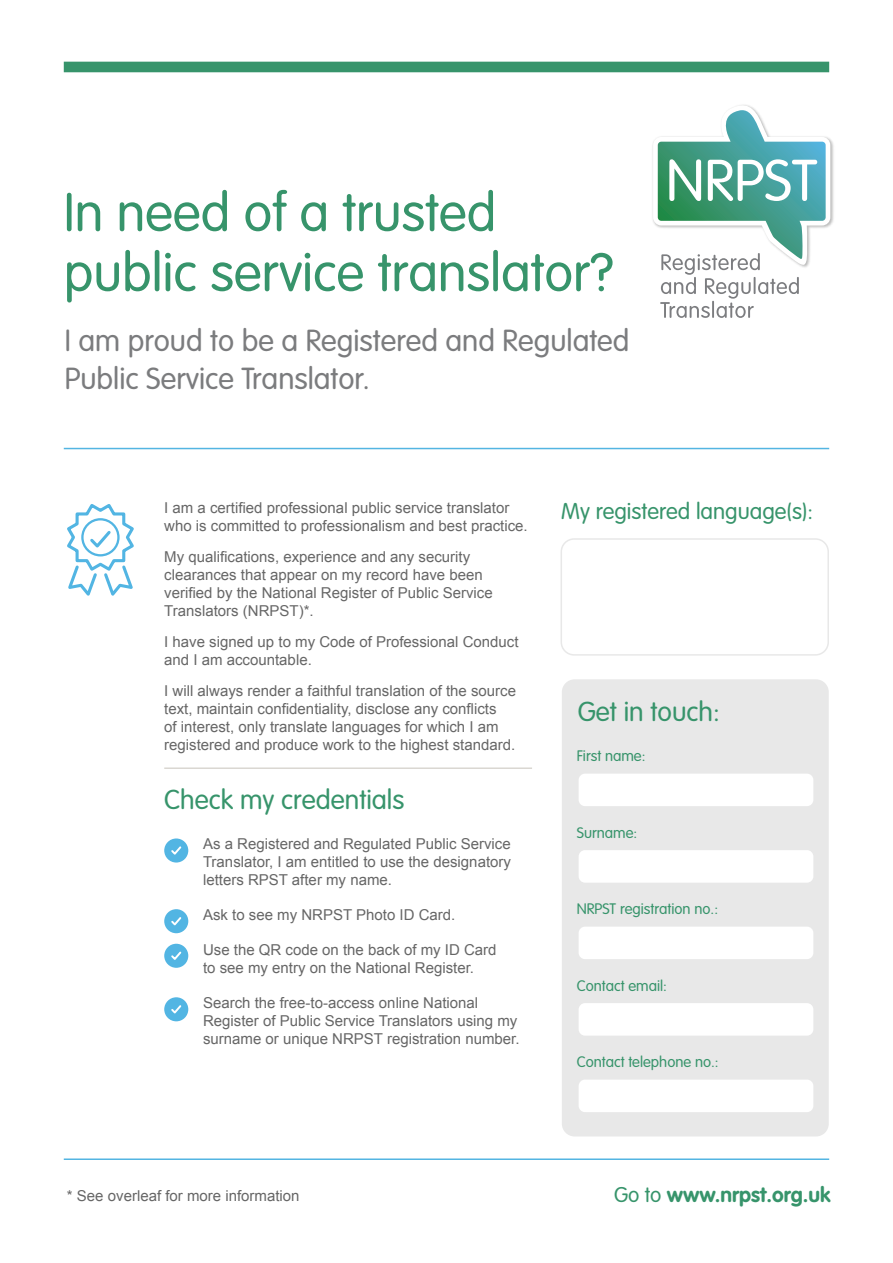
<style>
.page{position:relative;width:893px;height:1263px;background:#fff}
.page>*{position:absolute;margin:0;border:0;box-sizing:border-box;transform-origin:0 0}
.t1{font:300 53.25px/60px "VAG Rounded Std";color:#37946b}
.t2{font:300 30px/37.5px "VAG Rounded Std";color:#7b7c7e}
.t3{font:300 27px "VAG Rounded Std";color:#37946b}
.t4{font:300 22.5px "VAG Rounded Std";color:#37946b}
.t5{font:700 21px "VAG Rounded Std";color:#37946b}
.t6{font:15px/18px "Arial";color:#666}
.t7{font:300 15px "VAG Rounded Std";color:#37946b}
.s1{font-weight:300}
</style>
<div class="page">
<div style="left:64px;top:62px;width:765px;height:10px;background:#37946b"></div>
<hr style="left:64px;top:1158px;width:765px;height:2px;background:#53b5e2">
<img style="left:652px;top:139px;width:182px;height:87px">
<svg style="left:653px;top:105px;width:177px;height:213px"></svg>
<svg style="left:67px;top:504px;width:67px;height:92px"></svg>
<div style="left:562px;top:679px;width:267px;height:457px;background:#e8e8e8;border-radius:13px"></div>
<hr style="left:164px;top:767px;width:368px;height:2px;background:#dad7d2">
<div style="left:579px;top:774px;width:234px;height:32px;background:#fff;border-radius:6px"></div>
<div style="left:579px;top:850px;width:234px;height:33px;background:#fff;border-radius:6px"></div>
<div style="left:579px;top:927px;width:234px;height:32px;background:#fff;border-radius:6px"></div>
<div style="left:579px;top:1079px;width:234px;height:33px;background:#fff;border-radius:6px"></div>
<div style="left:579px;top:1003px;width:234px;height:33px;background:#fff;border-radius:6px"></div>
<div style="left:164px;top:838px;width:24px;height:24px;background:#52b5e3;border-radius:50%"></div>
<svg style="left:171px;top:846px;width:11px;height:9px"></svg>
<div style="left:164px;top:909px;width:24px;height:24px;background:#52b5e3;border-radius:50%"></div>
<svg style="left:171px;top:917px;width:11px;height:9px"></svg>
<div style="left:164px;top:944px;width:24px;height:24px;background:#52b5e3;border-radius:50%"></div>
<svg style="left:171px;top:951px;width:11px;height:9px"></svg>
<div style="left:164px;top:997px;width:24px;height:24px;background:#52b5e3;border-radius:50%"></div>
<svg style="left:171px;top:1005px;width:11px;height:9px"></svg>
<hr style="left:64px;top:448px;width:765px;height:1px;background:#53b5e2">
<div style="left:561px;top:538px;width:268px;height:118px;border:2px solid #e8e8e8;border-radius:13px"></div>
<h1 class="t1" style="left:64px;top:184px;width:551px">In need of a trusted public service translator?</h1>
<h2 class="t2" style="left:65px;top:323px;width:566px">I am proud to be a Registered and Regulated<br>Public Service Translator.</h2>
<p class="t6" style="left:164px;top:499px;width:365px">I am a certified professional public service translator who is committed to professionalism and best practice.</p>
<p class="t6" style="left:164px;top:548px;width:330px">My qualifications, experience and any security clearances that appear on my record have been verified by the National Register of Public Service Translators (NRPST)*.</p>
<p class="t6" style="left:164px;top:633px;width:356px">I have signed up to my Code of Professional Conduct and I am accountable.</p>
<p class="t6" style="left:164px;top:681px;width:353px">I will always render a faithful translation of the source text, maintain confidentiality, disclose any conflicts<br>of interest, only translate languages for which I am registered and produce work to the highest standard.</p>
<h3 class="t3" style="left:164px;top:784px;width:242px">Check my credentials</h3>
<p class="t6" style="left:203px;top:835px;width:309px;text-align:justify">As a Registered and Regulated Public Service Translator, I am entitled to use the designatory letters RPST after my name.</p>
<p class="t6" style="left:203px;top:906px;width:254px">Ask to see my NRPST Photo ID Card.</p>
<p class="t6" style="left:203px;top:941px;width:295px">Use the QR code on the back of my ID Card to see my entry on the National Register.</p>
<p class="t6" style="left:203px;top:994px;width:318px">Search the free-to-access online National<br>Register of Public Service Translators using my surname or unique NRPST registration number.</p>
<h3 class="t4" style="left:561px;top:498px;width:253px">My registered language(s):</h3>
<h3 class="t3" style="left:578px;top:696px;width:143px">Get in touch:</h3>
<p class="t7" style="left:577px;top:747px;width:70px">First name:</p>
<p class="t7" style="left:577px;top:824px;width:62px">Surname:</p>
<p class="t7" style="left:577px;top:900px;width:143px">NRPST registration no.:</p>
<p class="t7" style="left:577px;top:977px;width:92px">Contact email:</p>
<p class="t7" style="left:577px;top:1053px;width:143px">Contact telephone no.:</p>
<p class="t6" style="left:67px;top:1187px;width:234px">* See overleaf for more information</p>
<h3 class="t5" style="left:614px;top:1182px;width:218px"><span class="s1">Go to</span> www.nrpst.org.uk</h3>
</div>
